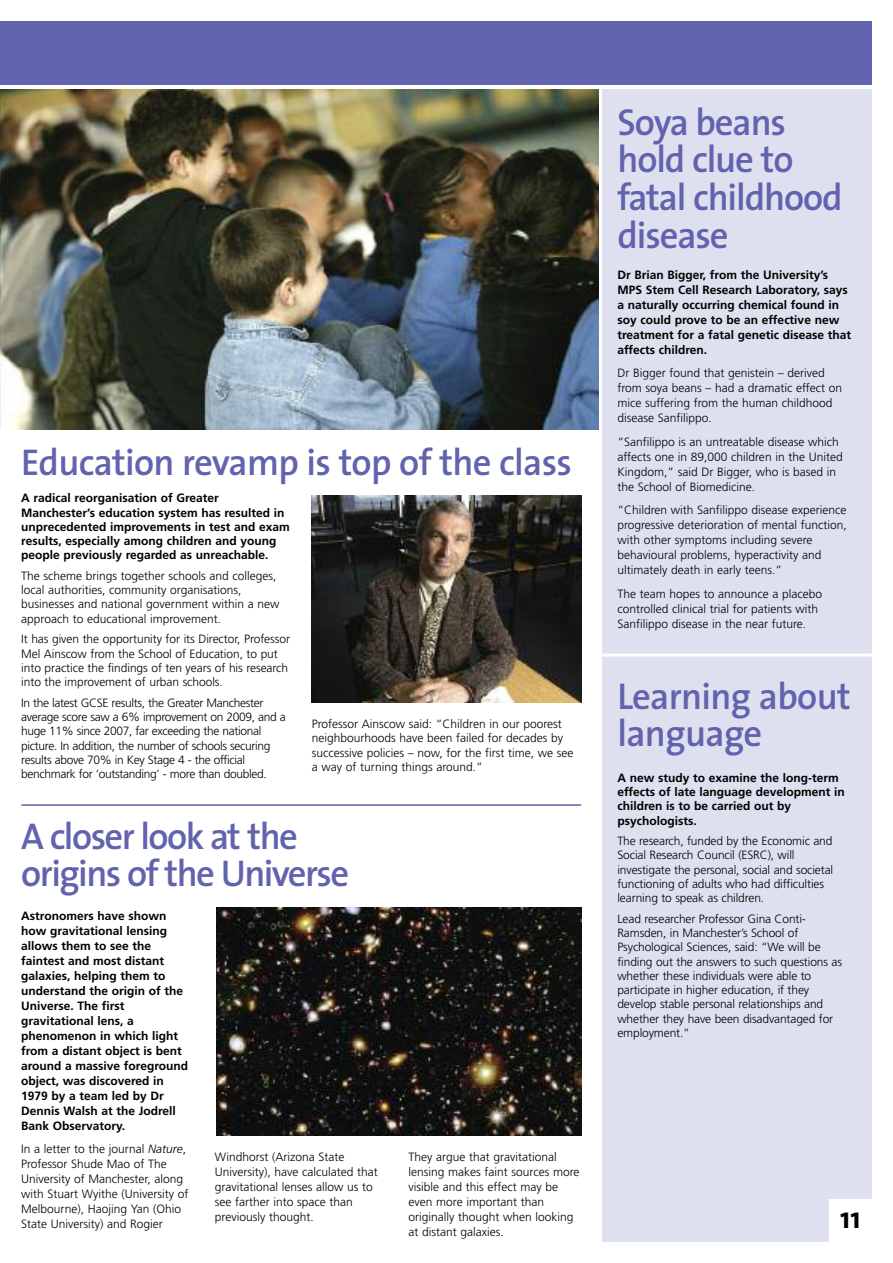
<style>
.page{position:relative;width:893px;height:1263px;background:#fff}
.page>*{position:absolute;margin:0;border:0;box-sizing:border-box;transform-origin:0 0}
.t1{font:600 37.65px/37.7px "The Sans";letter-spacing:-.03em;color:#6163af}
.t2{font:600 37.5px/37.5px "The Sans";letter-spacing:-.02em;color:#6163af}
.t3{font:600 37.5px/37.5px "The Sans";letter-spacing:-.045em;color:#6163af}
.t4{font:700 30px "The Sans";color:#000}
.t5{font:300 12px/15px "Frutiger";color:#000}
.t6{font:700 12px/15px "Frutiger";color:#000}
.t7{font:300 12px/14.2px "Frutiger";letter-spacing:-.03em;color:#000}
.s1{font-style:italic}
</style>
<div class="page">
<div style="left:602px;top:89px;width:270px;height:1153px;background:#dfe0ef"></div>
<img style="left:0;top:89px;width:598px;height:340px">
<div style="left:0;top:21px;width:872px;height:64px;background:#6163af"></div>
<div style="left:829px;top:1199px;width:43px;height:43px;background:#fff"></div>
<hr style="left:21px;top:804px;width:560px;height:2px;background:#6163af">
<img style="left:312px;top:495px;width:269px;height:208px">
<img style="left:216px;top:908px;width:365px;height:227px">
<hr style="left:602px;top:653px;width:270px;height:3px;background:#fff">
<h2 class="t2" style="left:21px;top:447px;width:552px">Education revamp is top of the class</h2>
<p class="t6" style="left:21px;top:492px;width:270px;line-height:14.2px">A radical reorganisation of Greater Manchester’s education system has resulted in unprecedented improvements in test and exam results, especially among children and young people previously regarded as unreachable.</p>
<p class="t5" style="left:21px;top:570px;width:260px;line-height:14.2px">The scheme brings together schools and colleges, local authorities, community organisations, businesses and national government within a new approach to educational improvement.</p>
<p class="t5" style="left:21px;top:633px;width:270px;line-height:14.2px">It has given the opportunity for its Director, Professor Mel Ainscow from the School of Education, to put into practice the findings of ten years of his research into the improvement of urban schools.</p>
<p class="t7" style="left:21px;top:696px;width:266px">In the latest GCSE results, the Greater Manchester average score saw a 6% improvement on 2009, and a huge 11% since 2007, far exceeding the national picture. In addition, the number of schools securing results above 70% in Key Stage 4 - the official benchmark for ‘outstanding’ - more than doubled.</p>
<p class="t5" style="left:312px;top:718px;width:263px;line-height:14.2px">Professor Ainscow said: “Children in our poorest neighbourhoods have been failed for decades by successive policies – now, for the first time, we see a way of turning things around.”</p>
<h2 class="t3" style="left:21px;top:821px;width:329px">A closer look at the origins of the Universe</h2>
<p class="t6" style="left:21px;top:909px;width:169px">Astronomers have shown how gravitational lensing allows them to see the faintest and most distant galaxies, helping them to understand the origin of the<br>Universe. The first gravitational lens, a phenomenon in which light from a distant object is bent around a massive foreground object, was discovered in<br>1979 by a team led by Dr<br>Dennis Walsh at the Jodrell<br>Bank Observatory.</p>
<p class="t5" style="left:21px;top:1142px;width:169px">In a letter to the journal <span class="s1">Nature</span>,<br>Professor Shude Mao of The<br>University of Manchester, along with Stuart Wyithe (University of<br>Melbourne), Haojing Yan (Ohio<br>State University) and Rogier</p>
<p class="t5" style="left:215px;top:1150px;width:164px">Windhorst (Arizona State<br>University), have calculated that gravitational lenses allow us to see farther into space than previously thought.</p>
<p class="t5" style="left:409px;top:1150px;width:172px">They argue that gravitational lensing makes faint sources more visible and this effect may be even more important than originally thought when looking at distant galaxies.</p>
<h1 class="t1" style="left:617px;top:107px;width:227px">Soya beans hold clue to fatal childhood disease</h1>
<p class="t6" style="left:617px;top:268px;width:235px">Dr Brian Bigger, from the University’s MPS Stem Cell Research Laboratory, says a naturally occurring chemical found in soy could prove to be an effective new treatment for a fatal genetic disease that affects children.</p>
<p class="t5" style="left:617px;top:366px;width:226px">Dr Bigger found that genistein – derived from soya beans – had a dramatic effect on mice suffering from the human childhood disease Sanfilippo.</p>
<p class="t5" style="left:617px;top:435px;width:227px">“Sanfilippo is an untreatable disease which affects one in 89,000 children in the United Kingdom,” said Dr Bigger, who is based in the School of Biomedicine.</p>
<p class="t5" style="left:617px;top:503px;width:231px">“Children with Sanfilippo disease experience progressive deterioration of mental function, with other symptoms including severe behavioural problems, hyperactivity and ultimately death in early teens.”</p>
<p class="t5" style="left:617px;top:587px;width:206px">The team hopes to announce a placebo controlled clinical trial for patients with<br>Sanfilippo disease in the near future.</p>
<h2 class="t2" style="left:617px;top:681px;width:235px">Learning about language</h2>
<p class="t6" style="left:617px;top:771px;width:229px;line-height:14.2px">A new study to examine the long-term effects of late language development in children is to be carried out by psychologists.</p>
<p class="t5" style="left:617px;top:835px;width:217px;line-height:14.2px">The research, funded by the Economic and Social Research Council (ESRC), will investigate the personal, social and societal functioning of adults who had difficulties learning to speak as children.</p>
<p class="t5" style="left:617px;top:912px;width:226px;line-height:14.2px">Lead researcher Professor Gina Conti-Ramsden, in Manchester’s School of Psychological Sciences, said: “We will be finding out the answers to such questions as whether these individuals were able to participate in higher education, if they develop stable personal relationships and whether they have been disadvantaged for employment.”</p>
<h3 class="t4" style="left:840px;top:1206px;width:22px">11</h3>
</div>
